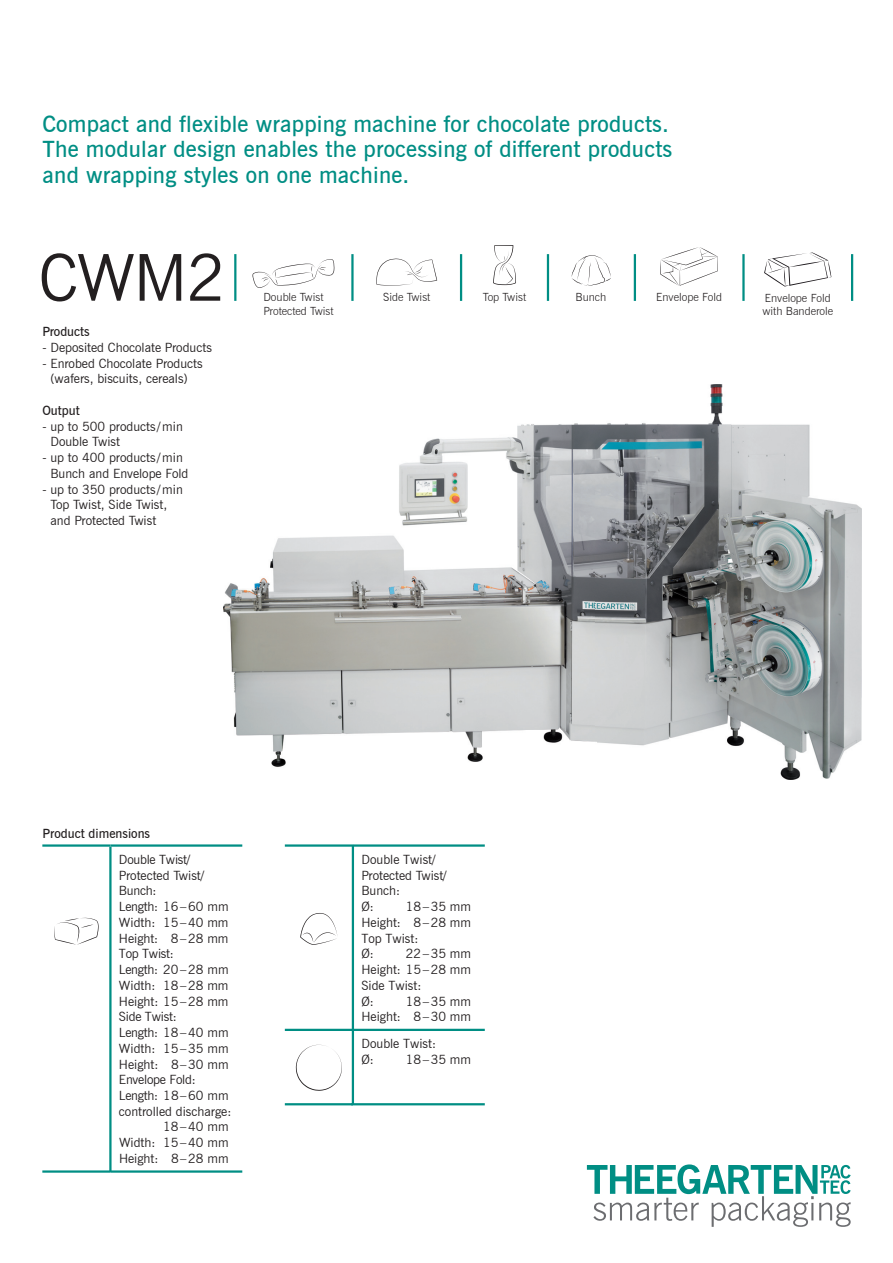
<style>
.page{position:relative;width:893px;height:1263px;background:#fff}
.page>*{position:absolute;margin:0;border:0;box-sizing:border-box;transform-origin:0 0}
.t1{font:64.5px "News Gothic BT";color:#231f20}
.t2{font:600 22.5px/25.5px "News Gothic BT";letter-spacing:.01em;color:#008e84}
.t3{font:12.75px/15.8px "News Gothic BT";color:#231f20}
.t4{font:12.75px "News Gothic BT";letter-spacing:-.02em;color:#231f20}
.t5{font:600 12.75px "News Gothic BT";color:#231f20}
.t6{font:300 11.25px/14.2px "News Gothic BT";color:#231f20}
</style>
<div class="page">
<svg style="left:587px;top:1164px;width:263px;height:63px"></svg>
<hr style="left:234px;top:254px;width:2px;height:47px;background:#008e84">
<hr style="left:351px;top:254px;width:2px;height:47px;background:#008e84">
<hr style="left:460px;top:254px;width:2px;height:47px;background:#008e84">
<hr style="left:547px;top:254px;width:2px;height:47px;background:#008e84">
<hr style="left:633px;top:254px;width:3px;height:47px;background:#008e84">
<hr style="left:742px;top:254px;width:2px;height:47px;background:#008e84">
<hr style="left:851px;top:254px;width:2px;height:47px;background:#008e84">
<svg style="left:376px;top:259px;width:61px;height:27px"></svg>
<svg style="left:493px;top:245px;width:23px;height:40px"></svg>
<svg style="left:571px;top:255px;width:40px;height:30px"></svg>
<hr style="left:110px;top:844px;width:132px;height:3px;background:#008e84">
<hr style="left:109px;top:847px;width:2px;height:325px;background:#008e84">
<hr style="left:110px;top:1170px;width:132px;height:3px;background:#008e84">
<hr style="left:353px;top:1029px;width:132px;height:2px;background:#008e84">
<hr style="left:351px;top:1103px;width:134px;height:2px;background:#008e84">
<hr style="left:42px;top:844px;width:68px;height:3px;background:#008e84">
<hr style="left:42px;top:1170px;width:68px;height:3px;background:#008e84">
<hr style="left:285px;top:1029px;width:68px;height:2px;background:#008e84">
<hr style="left:285px;top:1103px;width:68px;height:2px;background:#008e84">
<svg style="left:54px;top:918px;width:45px;height:27px"></svg>
<svg style="left:300px;top:913px;width:37px;height:32px"></svg>
<svg style="left:296px;top:1045px;width:46px;height:46px"></svg>
<svg style="left:252px;top:259px;width:82px;height:29px"></svg>
<hr style="left:352px;top:845px;width:2px;height:259px;background:#008e84">
<hr style="left:353px;top:844px;width:132px;height:3px;background:#008e84">
<hr style="left:285px;top:844px;width:68px;height:3px;background:#008e84">
<img style="left:223px;top:384px;width:638px;height:395px">
<svg style="left:660px;top:247px;width:58px;height:39px"></svg>
<svg style="left:764px;top:253px;width:67px;height:34px"></svg>
<h2 class="t2" style="left:42px;top:111px;width:631px">Compact and flexible wrapping machine for chocolate products.<br>The modular design enables the processing of different products and wrapping styles on one machine.</h2>
<h1 class="t1" style="left:39px;top:239px;width:188px">CWM2</h1>
<p class="t5" style="left:42px;top:324px;width:49px">Products</p>
<p class="t3" style="left:42px;top:339px;width:171px">- Deposited Chocolate Products</p>
<p class="t3" style="left:42px;top:355px;width:162px;text-align:center">- Enrobed Chocolate Products (wafers, biscuits, cereals)</p>
<p class="t5" style="left:42px;top:403px;width:39px">Output</p>
<p class="t3" style="left:50px;top:418px;width:134px;text-indent:-8px">- up to 500 products /min<br>Double Twist</p>
<p class="t3" style="left:50px;top:450px;width:139px;text-indent:-8px">- up to 400 products /min<br>Bunch and Envelope Fold</p>
<p class="t3" style="left:50px;top:481px;width:134px;text-indent:-8px">- up to 350 products /min<br>Top Twist, Side Twist, and Protected Twist</p>
<p class="t6" style="left:263px;top:290px;width:72px">Double Twist<br>Protected Twist</p>
<p class="t6" style="left:383px;top:290px;width:49px">Side Twist</p>
<p class="t6" style="left:483px;top:290px;width:45px">Top Twist</p>
<p class="t6" style="left:575px;top:290px;width:32px">Bunch</p>
<p class="t6" style="left:656px;top:290px;width:67px">Envelope Fold</p>
<p class="t6" style="left:762px;top:291px;width:72px;line-height:13.5px">Envelope Fold with Banderole</p>
<p class="t5" style="left:42px;top:825px;width:109px">Product dimensions</p>
<p class="t4" style="left:119px;top:852px;width:73px">Double Twist/</p>
<p class="t3" style="left:119px;top:883px;width:39px">Bunch:</p>
<p class="t3" style="left:119px;top:899px;width:111px">Length: 16 – 60 mm</p>
<p class="t3" style="left:119px;top:914px;width:111px">Width: 15 – 40 mm</p>
<p class="t3" style="left:119px;top:930px;width:111px">Height: 8 – 28 mm</p>
<p class="t4" style="left:119px;top:946px;width:56px">Top Twist:</p>
<p class="t3" style="left:119px;top:962px;width:111px">Length: 20 – 28 mm</p>
<p class="t3" style="left:119px;top:977px;width:111px">Width: 18 – 28 mm</p>
<p class="t3" style="left:119px;top:993px;width:111px">Height: 15 – 28 mm</p>
<p class="t4" style="left:119px;top:1009px;width:59px">Side Twist:</p>
<p class="t3" style="left:119px;top:1025px;width:111px">Length: 18 – 40 mm</p>
<p class="t3" style="left:119px;top:1040px;width:111px">Width: 15 – 35 mm</p>
<p class="t3" style="left:119px;top:1056px;width:111px">Height: 8 – 30 mm</p>
<p class="t4" style="left:119px;top:1072px;width:78px">Envelope Fold:</p>
<p class="t3" style="left:119px;top:1088px;width:111px">Length: 18 – 60 mm</p>
<p class="t3" style="left:119px;top:1103px;width:114px">controlled discharge:</p>
<p class="t3" style="left:163px;top:1119px;width:67px">18 – 40 mm</p>
<p class="t3" style="left:119px;top:1135px;width:111px">Width: 15 – 40 mm</p>
<p class="t3" style="left:119px;top:1150px;width:111px">Height: 8 – 28 mm</p>
<p class="t3" style="left:361px;top:851px;width:76px">Double Twist/</p>
<p class="t3" style="left:361px;top:883px;width:40px">Bunch:<br>Ø:</p>
<p class="t3" style="left:119px;top:867px;width:87px">Protected Twist/</p>
<p class="t3" style="left:361px;top:867px;width:87px">Protected Twist/</p>
<p class="t3" style="left:361px;top:899px;width:111px;text-indent:44px">18 – 35 mm<br>Height: 8 – 28 mm<br>Top Twist:<br>Ø:</p>
<p class="t3" style="left:361px;top:946px;width:111px;text-indent:44px">22 – 35 mm<br>Height: 15 – 28 mm<br>Side Twist:<br>Ø:</p>
<p class="t3" style="left:361px;top:993px;width:111px;text-align:right">18 – 35 mm<br>Height: 8 – 30 mm</p>
<p class="t3" style="left:361px;top:1036px;width:76px">Double Twist:<br>Ø:</p>
<p class="t3" style="left:406px;top:1051px;width:67px">18 – 35 mm</p>
</div>
